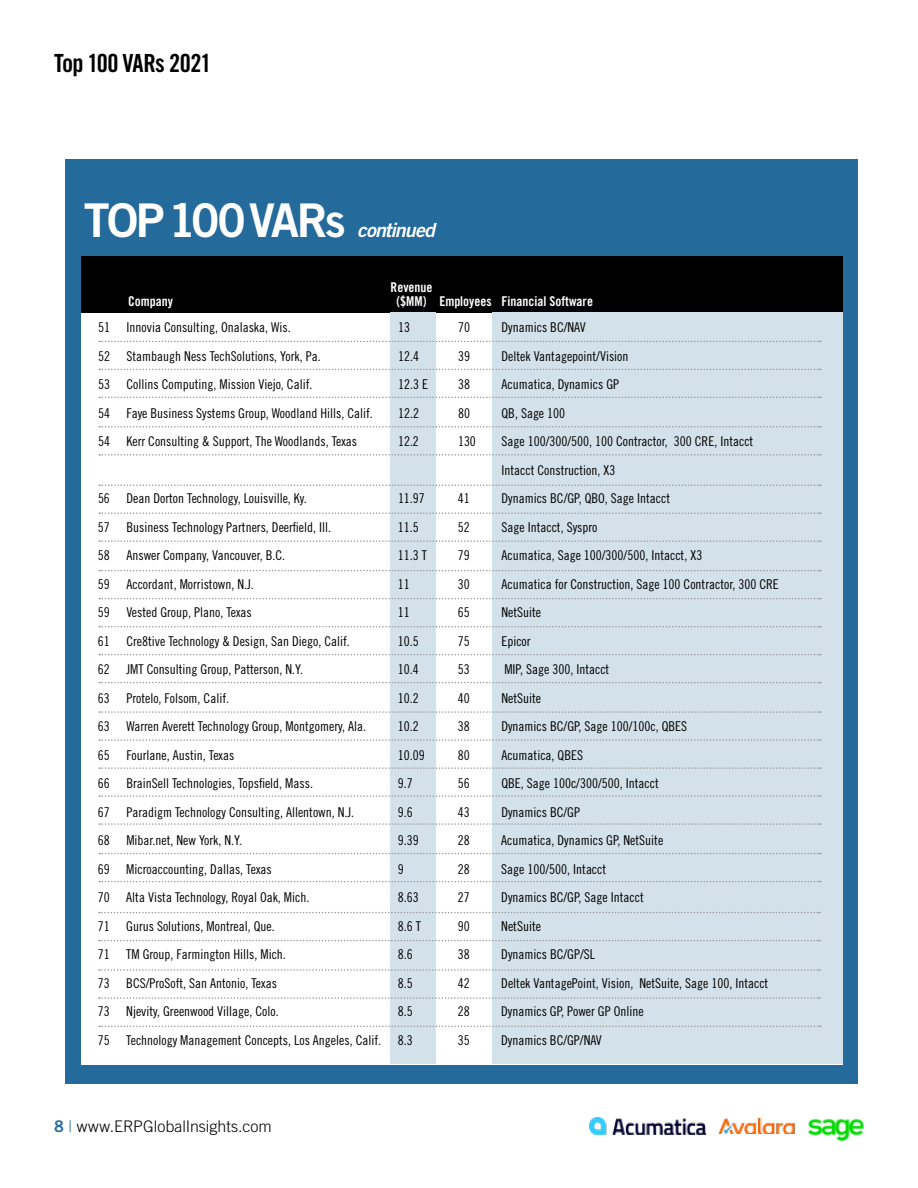
<style>
.page{position:relative;width:918px;height:1188px;background:#fff}
.page>*{position:absolute;margin:0;border:0;box-sizing:border-box;transform-origin:0 0}
.t1{font:46.5px "Trade Gothic LT Std Bd 2";letter-spacing:-.05em;color:#fff}
.t2{font:25.05px "Trade Gothic LT Std Bd Cn 20";letter-spacing:-.03em;color:#000}
.t3{font:19.5px "Trade Gothic LT Std Bd 2 Obl";letter-spacing:-.045em;color:#fff}
.t4{font:300 16.05px "Trade Gothic LT Std";color:#000}
.t5{font:13.5px/28.5px "Trade Gothic LT Std Cn 18";color:#000}
.t6{font:13.5px "Trade Gothic LT Std Bd Cn 20";color:#fff}
.s1{font-family:"Trade Gothic LT Std Bd 2";font-weight:400;color:#246a9a}
.s2{color:#246a9a}
</style>
<div class="page">
<div style="left:66px;top:160px;width:792px;height:924px;background:#246a9a"></div>
<div style="left:81px;top:306px;width:762px;height:758px;background:#fff"></div>
<div style="left:81px;top:256px;width:762px;height:56px;background:#000"></div>
<div style="left:390px;top:312px;width:46px;height:752px;background:#d3e1eb"></div>
<div style="left:492px;top:312px;width:351px;height:752px;background:#d3e1eb"></div>
<svg style="left:99px;top:341px;width:722px;height:1px"></svg>
<svg style="left:99px;top:484px;width:722px;height:2px"></svg>
<svg style="left:99px;top:626px;width:722px;height:1px"></svg>
<svg style="left:99px;top:767px;width:722px;height:2px"></svg>
<svg style="left:99px;top:369px;width:722px;height:1px"></svg>
<svg style="left:99px;top:512px;width:722px;height:2px"></svg>
<svg style="left:99px;top:654px;width:722px;height:1px"></svg>
<svg style="left:99px;top:795px;width:722px;height:2px"></svg>
<svg style="left:99px;top:912px;width:721px;height:1px"></svg>
<svg style="left:99px;top:397px;width:722px;height:1px"></svg>
<svg style="left:99px;top:540px;width:722px;height:2px"></svg>
<svg style="left:99px;top:682px;width:722px;height:1px"></svg>
<svg style="left:99px;top:823px;width:722px;height:2px"></svg>
<svg style="left:99px;top:940px;width:721px;height:1px"></svg>
<svg style="left:99px;top:426px;width:722px;height:2px"></svg>
<svg style="left:99px;top:570px;width:722px;height:1px"></svg>
<svg style="left:99px;top:711px;width:722px;height:2px"></svg>
<svg style="left:99px;top:853px;width:722px;height:1px"></svg>
<svg style="left:99px;top:969px;width:721px;height:2px"></svg>
<svg style="left:99px;top:454px;width:722px;height:2px"></svg>
<svg style="left:99px;top:598px;width:722px;height:1px"></svg>
<svg style="left:99px;top:739px;width:722px;height:2px"></svg>
<svg style="left:99px;top:881px;width:722px;height:1px"></svg>
<svg style="left:99px;top:997px;width:721px;height:2px"></svg>
<svg style="left:99px;top:1026px;width:722px;height:1px"></svg>
<img style="left:719px;top:1118px;width:76px;height:16px">
<img style="left:590px;top:1118px;width:116px;height:17px">
<img style="left:808px;top:1119px;width:56px;height:22px">
<h2 class="t2" style="left:54px;top:48px;width:159px">Top 100 VARs 2021</h2>
<h1 class="t1" style="left:84px;top:191px;width:263px">TOP100VARs</h1>
<h3 class="t3" style="left:357px;top:217px;width:79px">continued</h3>
<p class="t6" style="left:391px;top:279px;width:43px">Revenue</p>
<p class="t6" style="left:128px;top:293px;width:46px">Company</p>
<p class="t6" style="left:397px;top:293px;width:198px">($MM) Employees Financial Software</p>
<p class="t5" style="left:98px;top:313px;width:194px">51 Innovia Consulting, Onalaska, Wis.</p>
<p class="t5" style="left:398px;top:313px;width:13px">13</p>
<p class="t5" style="left:458px;top:313px;width:13px">70</p>
<p class="t5" style="left:502px;top:313px;width:86px">Dynamics BC/NAV</p>
<p class="t5" style="left:98px;top:342px;width:224px">52 Stambaugh Ness TechSolutions, York, Pa.</p>
<p class="t5" style="left:398px;top:342px;width:22px">12.4</p>
<p class="t5" style="left:458px;top:342px;width:13px">39</p>
<p class="t5" style="left:502px;top:342px;width:128px">Deltek Vantagepoint/Vision</p>
<p class="t5" style="left:98px;top:370px;width:216px">53 Collins Computing, Mission Viejo, Calif.</p>
<p class="t5" style="left:398px;top:370px;width:31px">12.3 E</p>
<p class="t5" style="left:458px;top:370px;width:13px">38</p>
<p class="t5" style="left:502px;top:370px;width:119px">Acumatica, Dynamics GP</p>
<p class="t5" style="left:98px;top:399px;width:276px">54 Faye Business Systems Group, Woodland Hills, Calif.</p>
<p class="t5" style="left:398px;top:399px;width:22px">12.2</p>
<p class="t5" style="left:458px;top:399px;width:13px">80</p>
<p class="t5" style="left:502px;top:399px;width:65px">QB, Sage 100</p>
<p class="t5" style="left:98px;top:427px;width:261px">54 Kerr Consulting &amp; Support, The Woodlands, Texas</p>
<p class="t5" style="left:398px;top:427px;width:22px">12.2</p>
<p class="t5" style="left:458px;top:427px;width:19px">130</p>
<p class="t5" style="left:502px;top:427px;width:253px">Sage 100/300/500, 100 Contractor, 300 CRE, Intacct<br>Intacct Construction, X3</p>
<p class="t5" style="left:98px;top:484px;width:210px">56 Dean Dorton Technology, Louisville, Ky.</p>
<p class="t5" style="left:398px;top:484px;width:28px">11.97</p>
<p class="t5" style="left:458px;top:484px;width:13px">41</p>
<p class="t5" style="left:501px;top:484px;width:170px">Dynamics BC/GP, QBO, Sage Intacct</p>
<p class="t5" style="left:98px;top:513px;width:235px">57 Business Technology Partners, Deerfield, Ill.</p>
<p class="t5" style="left:398px;top:513px;width:22px">11.5</p>
<p class="t5" style="left:458px;top:513px;width:13px">52</p>
<p class="t5" style="left:501px;top:513px;width:97px">Sage Intacct, Syspro</p>
<p class="t5" style="left:98px;top:541px;width:189px">58 Answer Company, Vancouver, B.C.</p>
<p class="t5" style="left:398px;top:541px;width:31px">11.3 T</p>
<p class="t5" style="left:458px;top:541px;width:13px">79</p>
<p class="t5" style="left:501px;top:541px;width:202px">Acumatica, Sage 100/300/500, Intacct, X3</p>
<p class="t5" style="left:98px;top:570px;width:157px">59 Accordant, Morristown, N.J.</p>
<p class="t5" style="left:398px;top:570px;width:13px">11</p>
<p class="t5" style="left:458px;top:570px;width:13px">30</p>
<p class="t5" style="left:501px;top:570px;width:279px">Acumatica for Construction, Sage 100 Contractor, 300 CRE</p>
<p class="t5" style="left:98px;top:598px;width:155px">59 Vested Group, Plano, Texas</p>
<p class="t5" style="left:398px;top:598px;width:13px">11</p>
<p class="t5" style="left:458px;top:598px;width:13px">65</p>
<p class="t5" style="left:501px;top:598px;width:41px">NetSuite</p>
<p class="t5" style="left:98px;top:627px;width:253px">61 Cre8tive Technology &amp; Design, San Diego, Calif.</p>
<p class="t5" style="left:398px;top:627px;width:22px">10.5</p>
<p class="t5" style="left:458px;top:627px;width:13px">75</p>
<p class="t5" style="left:501px;top:627px;width:31px">Epicor</p>
<p class="t5" style="left:98px;top:655px;width:207px">62 JMT Consulting Group, Patterson, N.Y.</p>
<p class="t5" style="left:398px;top:655px;width:22px">10.4</p>
<p class="t5" style="left:458px;top:655px;width:13px">53</p>
<p class="t5" style="left:504px;top:655px;width:106px">MIP, Sage 300, Intacct</p>
<p class="t5" style="left:98px;top:684px;width:133px">63 Protelo, Folsom, Calif.</p>
<p class="t5" style="left:398px;top:684px;width:22px">10.2</p>
<p class="t5" style="left:458px;top:684px;width:13px">40</p>
<p class="t5" style="left:501px;top:684px;width:41px">NetSuite</p>
<p class="t5" style="left:98px;top:712px;width:270px">63 Warren Averett Technology Group, Montgomery, Ala.</p>
<p class="t5" style="left:398px;top:712px;width:22px">10.2</p>
<p class="t5" style="left:458px;top:712px;width:13px">38</p>
<p class="t5" style="left:501px;top:712px;width:187px">Dynamics BC/GP, Sage 100/100c, QBES</p>
<p class="t5" style="left:98px;top:741px;width:138px">65 Fourlane, Austin, Texas</p>
<p class="t5" style="left:398px;top:741px;width:28px">10.09</p>
<p class="t5" style="left:458px;top:741px;width:13px">80</p>
<p class="t5" style="left:501px;top:741px;width:83px">Acumatica, QBES</p>
<p class="t5" style="left:98px;top:769px;width:217px">66 BrainSell Technologies, Topsfield, Mass.</p>
<p class="t5" style="left:398px;top:769px;width:16px">9.7</p>
<p class="t5" style="left:458px;top:769px;width:13px">56</p>
<p class="t5" style="left:501px;top:769px;width:159px">QBE, Sage 100c/300/500, Intacct</p>
<p class="t5" style="left:98px;top:798px;width:258px">67 Paradigm Technology Consulting, Allentown, N.J.</p>
<p class="t5" style="left:398px;top:798px;width:16px">9.6</p>
<p class="t5" style="left:458px;top:798px;width:13px">43</p>
<p class="t5" style="left:501px;top:798px;width:80px">Dynamics BC/GP</p>
<p class="t5" style="left:98px;top:826px;width:146px">68 Mibar.net, New York, N.Y.</p>
<p class="t5" style="left:398px;top:826px;width:22px">9.39</p>
<p class="t5" style="left:458px;top:826px;width:13px">28</p>
<p class="t5" style="left:501px;top:826px;width:163px">Acumatica, Dynamics GP, NetSuite</p>
<p class="t5" style="left:98px;top:855px;width:175px">69 Microaccounting, Dallas, Texas</p>
<p class="t5" style="left:398px;top:855px;width:7px">9</p>
<p class="t5" style="left:458px;top:855px;width:13px">28</p>
<p class="t5" style="left:501px;top:855px;width:106px">Sage 100/500, Intacct</p>
<p class="t5" style="left:98px;top:883px;width:213px">70 Alta Vista Technology, Royal Oak, Mich.</p>
<p class="t5" style="left:398px;top:883px;width:22px">8.63</p>
<p class="t5" style="left:458px;top:883px;width:13px">27</p>
<p class="t5" style="left:501px;top:883px;width:144px">Dynamics BC/GP, Sage Intacct</p>
<p class="t5" style="left:98px;top:912px;width:178px">71 Gurus Solutions, Montreal, Que.</p>
<p class="t5" style="left:398px;top:912px;width:25px">8.6 T</p>
<p class="t5" style="left:458px;top:912px;width:13px">90</p>
<p class="t5" style="left:501px;top:912px;width:41px">NetSuite</p>
<p class="t5" style="left:98px;top:940px;width:190px">71 TM Group, Farmington Hills, Mich.</p>
<p class="t5" style="left:398px;top:940px;width:16px">8.6</p>
<p class="t5" style="left:458px;top:940px;width:13px">38</p>
<p class="t5" style="left:501px;top:940px;width:95px">Dynamics BC/GP/SL</p>
<p class="t5" style="left:98px;top:969px;width:181px">73 BCS/ProSoft, San Antonio, Texas</p>
<p class="t5" style="left:398px;top:969px;width:16px">8.5</p>
<p class="t5" style="left:458px;top:969px;width:13px">42</p>
<p class="t5" style="left:501px;top:969px;width:269px">Deltek VantagePoint, Vision, NetSuite, Sage 100, Intacct</p>
<p class="t5" style="left:98px;top:997px;width:182px">73 Njevity, Greenwood Village, Colo.</p>
<p class="t5" style="left:398px;top:997px;width:16px">8.5</p>
<p class="t5" style="left:458px;top:997px;width:13px">28</p>
<p class="t5" style="left:501px;top:997px;width:144px">Dynamics GP, Power GP Online</p>
<p class="t5" style="left:98px;top:1026px;width:316px">75 Technology Management Concepts, Los Angeles, Calif. 8.3</p>
<p class="t5" style="left:458px;top:1026px;width:13px">35</p>
<p class="t5" style="left:501px;top:1026px;width:102px">Dynamics BC/GP/NAV</p>
<p class="t4" style="left:54px;top:1116px;width:219px"><span class="s1">8</span> <span class="s2">|</span> www.ERPGlobalInsights.com</p>
</div>
